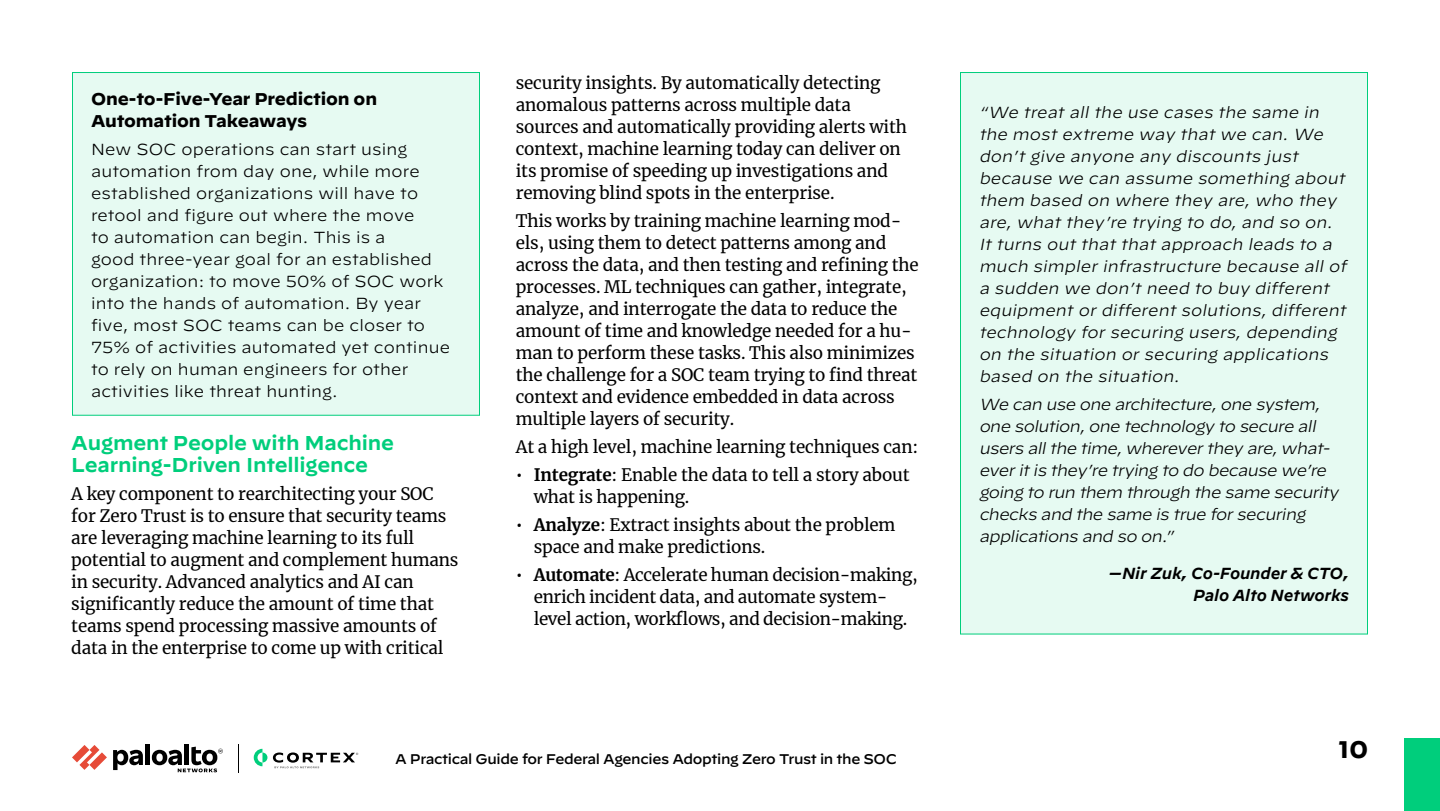
<style>
.page{position:relative;width:1440px;height:811px;background:#fff}
.page>*{position:absolute;margin:0;border:0;box-sizing:border-box;transform-origin:0 0}
.t1{font:700 24px "Decimal";color:#000}
.Heading_2{font:600 20px/22px "Decimal";letter-spacing:-.01em;color:#00ce7c}
.t2{font:17px/22px "Merriweather";letter-spacing:-.01em;color:#000}
.t3{font:700 17px/22px "Decimal";letter-spacing:-.01em;color:#000}
.t4{font:italic 300 16px/22px "Decimal";color:#000}
.t5{font:300 16px/22px "Decimal";letter-spacing:.01em;color:#000}
.t6{font:italic 600 16px/22px "Decimal";letter-spacing:-.01em;color:#000;text-align:right}
.t7{font:500 14px "Decimal";letter-spacing:-.025em;color:#000}
.s1{font-weight:700}
</style>
<div class="page">
<svg style="left:72px;top:745px;width:35px;height:25px"></svg>
<div style="left:145px;top:744px;width:5px;height:21px;background:#000"></div>
<svg style="left:113px;top:750px;width:30px;height:20px"></svg>
<div style="left:184px;top:744px;width:5px;height:21px;background:#000"></div>
<svg style="left:152px;top:746px;width:71px;height:26px"></svg>
<svg style="left:238px;top:744px;width:1px;height:29px"></svg>
<svg style="left:254px;top:749px;width:13px;height:17px"></svg>
<svg style="left:273px;top:752px;width:85px;height:16px"></svg>
<div style="left:1404px;top:739px;width:36px;height:72px;background:#00ce7c"></div>
<div style="left:72px;top:72px;width:408px;height:343px;background:#e6faf2"></div>
<div style="left:72px;top:72px;width:408px;height:344px;border:1px solid #00ce7c"></div>
<div style="left:960px;top:72px;width:408px;height:562px;background:#e6faf2"></div>
<p class="t3" style="left:91px;top:88px;width:288px">One-to-Five-Year Prediction on<br>Automation Takeaways</p>
<p class="t5" style="left:91px;top:138px;width:361px">New SOC operations can start using automation from day one, while more established organizations will have to retool and figure out where the move<br>to automation can begin. This is a<br>good three-year goal for an established organization: to move 50% of SOC work into the hands of automation. By year five, most SOC teams can be closer to 75% of activities automated yet continue to rely on human engineers for other activities like threat hunting.</p>
<p class="Heading_2" style="left:71px;top:429px;width:324px">Augment People with Machine<br>Learning-Driven Intelligence</p>
<p class="t2" style="left:71px;top:482px;width:389px">A key component to rearchitecting your SOC for Zero Trust is to ensure that security teams are leveraging machine learning to its full potential to augment and complement humans in security. Advanced analytics and AI can significantly reduce the amount of time that teams spend processing massive amounts of data in the enterprise to come up with critical</p>
<p class="t2" style="left:516px;top:71px;width:393px">security insights. By automatically detecting anomalous patterns across multiple data sources and automatically providing alerts with context, machine learning today can deliver on its promise of speeding up investigations and removing blind spots in the enterprise.</p>
<p class="t2" style="left:516px;top:209px;width:405px">This works by training machine learning mod&shy;els, using them to detect patterns among and across the data, and then testing and refining the processes. ML techniques can gather, integrate, analyze, and interrogate the data to reduce the amount of time and knowledge needed for a hu&shy;man to perform these tasks. This also minimizes the challenge for a SOC team trying to find threat context and evidence embedded in data across multiple layers of security.</p>
<p class="t2" style="left:516px;top:435px;width:404px">At a high level, machine learning techniques can:</p>
<p class="t2" style="left:534px;top:463px;width:377px;text-indent:-18px">• <span class="s1">Integrate</span>: Enable the data to tell a story about what is happening.</p>
<p class="t2" style="left:534px;top:513px;width:363px;text-indent:-18px">• <span class="s1">Analyze</span>: Extract insights about the problem space and make predictions.</p>
<p class="t2" style="left:534px;top:563px;width:386px;text-indent:-18px">• <span class="s1">Automate</span>: Accelerate human decision-making, enrich incident data, and automate system&shy;level action, workflows, and decision-making.</p>
<p class="t7" style="left:395px;top:746px;width:503px">A Practical Guide for Federal Agencies Adopting Zero Trust in the SOC</p>
<p class="t4" style="left:979px;top:102px;width:374px">“We treatallthe use cases the same in the mostextreme way thatwe can. We don’tgive anyone any discounts just because we can assume something about them based on where they are,who they are,whatthey’re trying to do,and so on.<br>Itturns outthatthatapproach leads to a much simplerinfrastructure because allof a sudden we don’tneed to buy different equipmentordifferentsolutions,different technology forsecuring users,depending on the situation orsecuring applications based on the situation.</p>
<p class="t4" style="left:979px;top:394px;width:366px">We can use one architecture,one system, one solution,one technology to secure all usersallthe time,whereverthey are,what&shy;everitisthey’re tryingto do because we’re goingto run them through the same security checksand the same istrue forsecuring applicationsand so on. ”</p>
<p class="t6" style="left:1109px;top:560px;width:242px">—Nir Zuk, Co-Founder &amp; CTO,<br>Palo Alto Networks</p>
<h1 class="t1" style="left:1338px;top:736px;width:31px">10</h1>
</div>
